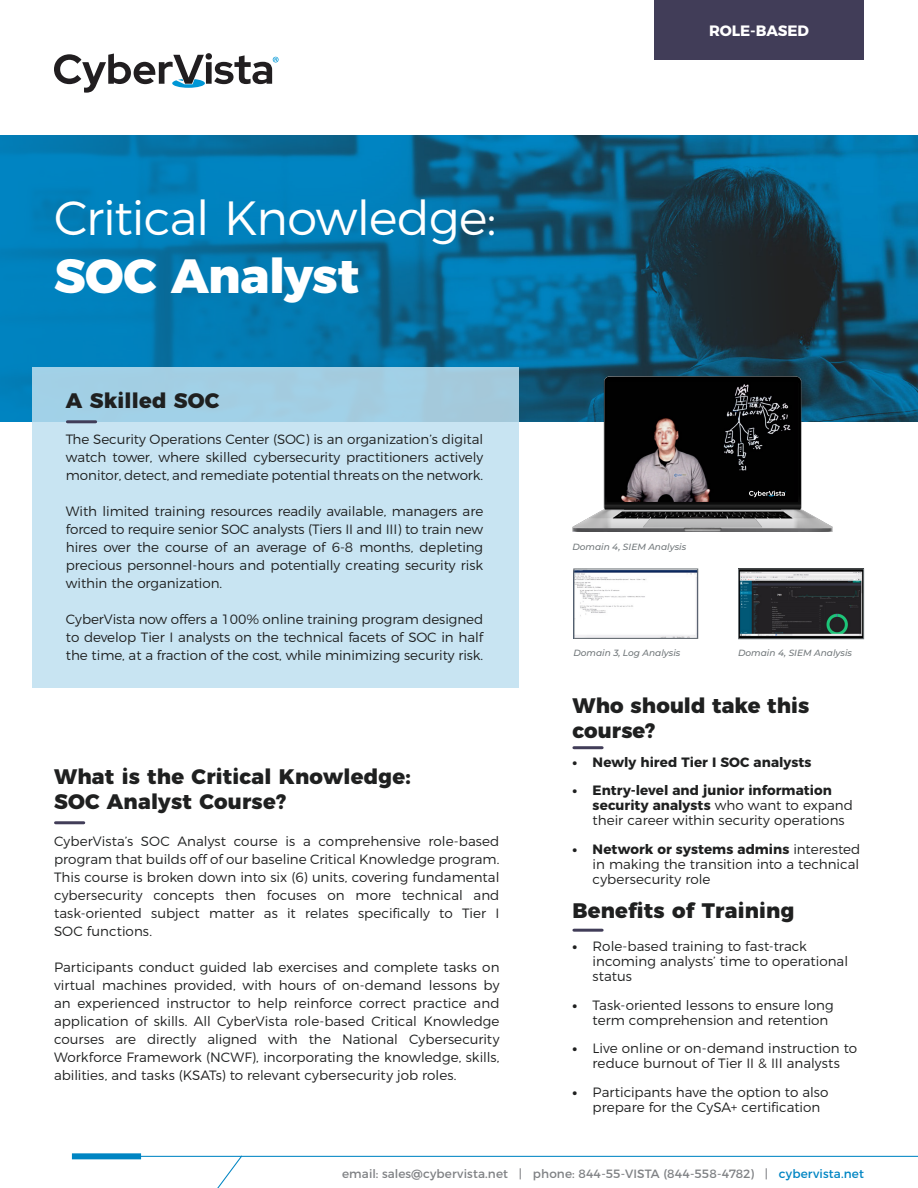
<style>
.page{position:relative;width:918px;height:1188px;background:#fff}
.page>*{position:absolute;margin:0;border:0;box-sizing:border-box;transform-origin:0 0}
.t1{font:300 48px "Montserrat";letter-spacing:-.02em;color:#fff}
.t2{font:800 48px "Montserrat";letter-spacing:-.01em;color:#fff}
.Body_Text{font:800 21px/25.2px "Montserrat";letter-spacing:.01em;color:#1f2020}
.Body_Copy{font:800 21px/25.2px "Montserrat";letter-spacing:.005em;color:#1f2020}
.Endnote{font:700 15px "Montserrat";letter-spacing:-.005em;color:#fff}
.Body_Copy-2{font:300 13.5px/18px "Montserrat";letter-spacing:-.005em;color:#1f2020;text-align:justify}
.t3{font:700 13.5px "Montserrat";letter-spacing:.005em;color:#1f2020}
.t4{font:12px "Montserrat";letter-spacing:.01em;color:#808285}
.t5{font:italic 500 9px "Montserrat";color:#71777a}
.s1{font-weight:800}
.s2{font-weight:700}
.s3{color:#0085c3}
</style>
<div class="page">
<img style="left:740px;top:571px;width:122px;height:66px">
<div style="left:738px;top:569px;width:126px;height:70px;border:1px solid #71777a"></div>
<svg style="left:54px;top:53px;width:225px;height:40px"></svg>
<hr style="left:81px;top:1156px;width:837px;height:1px;background:#0085c3">
<svg style="left:192px;top:1155px;width:51px;height:33px"></svg>
<div style="left:72px;top:1153px;width:69px;height:6px;background:#0085c3"></div>
<hr style="left:56px;top:821px;width:28px;height:3px;background:#413d58">
<hr style="left:574px;top:746px;width:28px;height:3px;background:#413d58">
<svg style="left:0;top:135px;width:918px;height:287px;background:#096793"></svg>
<hr style="left:574px;top:929px;width:28px;height:3px;background:#413d58">
<img style="left:572px;top:376px;width:261px;height:156px">
<div style="left:607px;top:383px;width:191px;height:119px;background:#010001"></div>
<img style="left:621px;top:384px;width:170px;height:118px">
<svg style="left:749px;top:491px;width:37px;height:6px"></svg>
<img style="left:575px;top:571px;width:121px;height:66px">
<div style="left:573px;top:569px;width:125px;height:70px;border:1px solid #71777a"></div>
<div style="left:654px;top:0;width:210px;height:59px;background:#413d58"></div>
<svg style="left:32px;top:368px;width:486px;height:320px;background:#c1e0ef"></svg>
<hr style="left:67px;top:420px;width:29px;height:3px;background:#413d58">
<p class="t1" style="left:54px;top:181px;width:444px">Critical Knowledge:</p>
<p class="t2" style="left:54px;top:236px;width:307px">SOC Analyst</p>
<p class="Body_Text" style="left:66px;top:387px;width:155px">A Skilled SOC</p>
<p class="Body_Copy-2" style="left:66px;top:429px;width:419px">The Security Operations Center (SOC) is an organization’s digital watch tower, where skilled cybersecurity practitioners actively monitor, detect, and remediate potential threats on the network.</p>
<p class="Body_Copy-2" style="left:66px;top:501px;width:419px">With limited training resources readily available, managers are forced to require senior SOC analysts (Tiers II and III) to train new hires over the course of an average of 6-8 months, depleting precious personnel-hours and potentially creating security risk within the organization.</p>
<p class="Body_Copy-2" style="left:66px;top:609px;width:419px">CyberVista now offers a 100% online training program designed to develop Tier I analysts on the technical facets of SOC in half the time, at a fraction of the cost, while minimizing security risk.</p>
<p class="Body_Text" style="left:54px;top:762px;width:358px">What is the Critical Knowledge:<br>SOC Analyst Course?</p>
<p class="Body_Copy-2" style="left:54px;top:831px;width:447px">CyberVista’s SOC Analyst course is a comprehensive role-based program that builds off of our baseline Critical Knowledge program.<br>This course is broken down into six (6) units, covering fundamental cybersecurity concepts then focuses on more technical and task-oriented subject matter as it relates specifically to Tier I SOC functions.</p>
<p class="Body_Copy-2" style="left:54px;top:957px;width:447px">Participants conduct guided lab exercises and complete tasks on virtual machines provided, with hours of on-demand lessons by an experienced instructor to help reinforce correct practice and application of skills. All CyberVista role-based Critical Knowledge courses are directly aligned with the National Cybersecurity Workforce Framework (NCWF), incorporating the knowledge, skills, abilities, and tasks (KSATs) to relevant cybersecurity job roles.</p>
<p class="Endnote" style="left:709px;top:18px;width:102px">ROLE-BASED</p>
<p class="t5" style="left:572px;top:541px;width:115px">Domain 4, SIEM Analysis</p>
<p class="t5" style="left:573px;top:647px;width:109px">Domain 3, Log Analysis</p>
<p class="t5" style="left:738px;top:647px;width:115px">Domain 4, SIEM Analysis</p>
<p class="Body_Copy" style="left:572px;top:691px;width:238px">Who should take this course?</p>
<p class="t3" style="left:572px;top:751px;width:241px"><span class="s1">•</span> Newly hired Tier I SOC analysts</p>
<p class="Body_Copy-2" style="left:593px;top:782px;width:262px;line-height:15px;text-align:left;text-indent:-20px"><span class="s1">•</span> <span class="s2">Entry-level and junior information security analysts</span> who want to expand their career within security operations</p>
<p class="Body_Copy-2" style="left:593px;top:840px;width:269px;line-height:15px;text-indent:-20px"><span class="s1">•</span> <span class="s2">Network or systems admins</span> interested in making the transition into a technical cybersecurity role</p>
<p class="Body_Text" style="left:572px;top:896px;width:223px">Benefits of Training</p>
<p class="Body_Copy-2" style="left:593px;top:938px;width:257px;line-height:15px;text-align:left;text-indent:-20px"><span class="s1">•</span> Role-based training to fast-track incoming analysts’ time to operational status</p>
<p class="Body_Copy-2" style="left:593px;top:996px;width:243px;line-height:15px;text-indent:-20px"><span class="s1">•</span> Task-oriented lessons to ensure long term comprehension and retention</p>
<p class="Body_Copy-2" style="left:572px;top:1040px;width:286px;line-height:15px;text-align:center"><span class="s1">•</span> Live online or on-demand instruction to reduce burnout of Tier II &amp; III analysts</p>
<p class="Body_Copy-2" style="left:593px;top:1083px;width:237px;line-height:15px;text-indent:-20px"><span class="s1">•</span> Participants have the option to also prepare for the CySA+ certification</p>
<p class="t4" style="left:342px;top:1164px;width:523px">email: sales@cybervista.net | phone: 844-55-VISTA (844-558-4782) | <span class="s3">cybervista.net</span></p>
</div>
